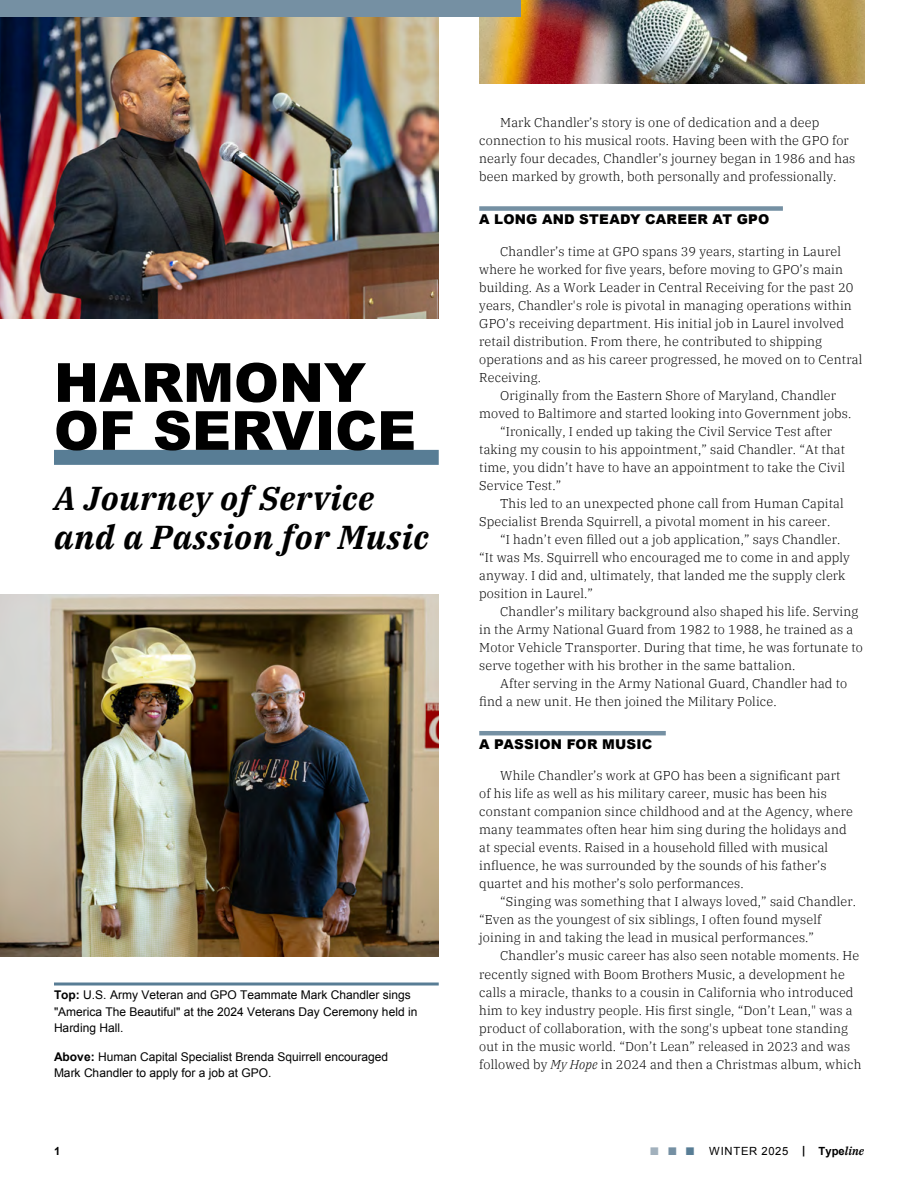
<style>
.page{position:relative;width:918px;height:1188px;background:#fff}
.page>*{position:absolute;margin:0;border:0;box-sizing:border-box;transform-origin:0 0}
.t1{font:900 54px/48px "Arial";color:#000}
.t2{font:italic 700 33px/39.6px "IBM Plex Serif";letter-spacing:.025em;color:#000}
.t3{font:900 13.5px "Arial";letter-spacing:.015em;color:#000}
.t4{font:300 12.75px/18px "IBM Plex Serif";letter-spacing:.01em;color:#000}
.t5{font:12px/16.5px "Arial";color:#000}
.t6{font:11.25px "Arial";letter-spacing:.06em;color:#000}
.t7{font:700 11.25px "Arial";color:#000}
.s1{font-weight:700}
.s2{font-style:italic}
.s3{font-size:16.5px;color:#a2b1bd}
.s4{font-size:16.5px;color:#7590a3}
.s5{font-size:16.5px;color:#587d95}
.s6{font-family:"IBM Plex Serif";font-weight:600;font-style:italic}
</style>
<div class="page">
<div style="left:54px;top:450px;width:385px;height:15px;background:#587d95"></div>
<div style="left:479px;top:206px;width:304px;height:5px;background:#7590a3"></div>
<hr style="left:479px;top:731px;width:187px;height:4px;background:#7590a3">
<img style="left:0;top:16px;width:439px;height:302px">
<img style="left:479px;top:0;width:385px;height:84px">
<img style="left:0;top:594px;width:439px;height:362px">
<hr style="left:54px;top:983px;width:385px;height:3px;background:#587d95">
<div style="left:0;top:0;width:521px;height:16px;background:#7590a3"></div>
<h1 class="t1" style="left:54px;top:357px;width:364px">HARMONY<br>OF SERVICE</h1>
<h2 class="t2" style="left:54px;top:476px;width:376px">A Journey of Service and a Passion for Music</h2>
<p class="t5" style="left:54px;top:987px;width:365px"><span class="s1">Top:</span> U.S. Army Veteran and GPO Teammate Mark Chandler sings "America The Beautiful" at the 2024 Veterans Day Ceremony held in<br>Harding Hall.</p>
<p class="t5" style="left:54px;top:1048px;width:336px"><span class="s1">Above:</span> Human Capital Specialist Brenda Squirrell encouraged<br>Mark Chandler to apply for a job at GPO.</p>
<p class="t4" style="left:479px;top:112px;width:378px;text-indent:21px">Mark Chandler’s story is one of dedication and a deep connection to his musical roots. Having been with the GPO for nearly four decades, Chandler’s journey began in 1986 and has been marked by growth, both personally and professionally.</p>
<p class="t3" style="left:479px;top:210px;width:292px">A LONG AND STEADY CAREER AT GPO</p>
<p class="t4" style="left:500px;top:241px;width:342px">Chandler’s time at GPO spans 39 years, starting in Laurel</p>
<p class="t4" style="left:479px;top:259px;width:365px">where he worked for five years, before moving to GPO’s main</p>
<p class="t4" style="left:479px;top:277px;width:376px">building. As a Work Leader in Central Receiving for the past 20</p>
<p class="t4" style="left:479px;top:295px;width:374px">years, Chandler's role is pivotal in managing operations within</p>
<p class="t4" style="left:479px;top:313px;width:366px">GPO’s receiving department. His initial job in Laurel involved</p>
<p class="t4" style="left:479px;top:331px;width:344px">retail distribution. From there, he contributed to shipping</p>
<p class="t4" style="left:479px;top:349px;width:385px">operations and as his career progressed, he moved on to Central</p>
<p class="t4" style="left:479px;top:367px;width:63px">Receiving.</p>
<p class="t4" style="left:500px;top:385px;width:337px">Originally from the Eastern Shore of Maryland, Chandler</p>
<p class="t4" style="left:479px;top:403px;width:374px">moved to Baltimore and started looking into Government jobs.</p>
<p class="t4" style="left:500px;top:421px;width:334px">“Ironically, I ended up taking the Civil Service Test after</p>
<p class="t4" style="left:479px;top:439px;width:367px">taking my cousin to his appointment,” said Chandler. “At that</p>
<p class="t4" style="left:479px;top:457px;width:367px">time, you didn’t have to have an appointment to take the Civil</p>
<p class="t4" style="left:479px;top:475px;width:84px">Service Test.”</p>
<p class="t4" style="left:500px;top:493px;width:345px">This led to an unexpected phone call from Human Capital</p>
<p class="t4" style="left:479px;top:511px;width:352px">Specialist Brenda Squirrell, a pivotal moment in his career.</p>
<p class="t4" style="left:500px;top:529px;width:342px">“I hadn’t even filled out a job application,” says Chandler.</p>
<p class="t4" style="left:479px;top:547px;width:372px">“It was Ms. Squirrell who encouraged me to come in and apply</p>
<p class="t4" style="left:479px;top:565px;width:368px">anyway. I did and, ultimately, that landed me the supply clerk</p>
<p class="t4" style="left:479px;top:583px;width:115px">position in Laurel.”</p>
<p class="t4" style="left:500px;top:601px;width:360px">Chandler’s military background also shaped his life. Serving</p>
<p class="t4" style="left:479px;top:619px;width:375px">in the Army National Guard from 1982 to 1988, he trained as a</p>
<p class="t4" style="left:479px;top:637px;width:385px">Motor Vehicle Transporter. During that time, he was fortunate to</p>
<p class="t4" style="left:479px;top:655px;width:318px">serve together with his brother in the same battalion.</p>
<p class="t4" style="left:500px;top:673px;width:349px">After serving in the Army National Guard, Chandler had to</p>
<p class="t4" style="left:479px;top:691px;width:299px">find a new unit. He then joined the Military Police.</p>
<p class="t3" style="left:479px;top:734px;width:175px">A PASSION FOR MUSIC</p>
<p class="t4" style="left:479px;top:766px;width:375px;text-indent:21px">While Chandler’s work at GPO has been a significant part of his life as well as his military career, music has been his constant companion since childhood and at the Agency, where many teammates often hear him sing during the holidays and at special events. Raised in a household filled with musical influence, he was surrounded by the sounds of his father’s quartet and his mother’s solo performances.</p>
<p class="t4" style="left:479px;top:892px;width:378px;text-indent:21px">“Singing was something that I always loved,” said Chandler. “Even as the youngest of six siblings, I often found myself joining in and taking the lead in musical performances.”</p>
<p class="t4" style="left:479px;top:946px;width:384px;text-indent:21px">Chandler’s music career has also seen notable moments. He recently signed with Boom Brothers Music, a development he calls a miracle, thanks to a cousin in California who introduced him to key industry people. His first single, “Don’t Lean," was a product of collaboration, with the song's upbeat tone standing out in the music world. “Don’t Lean” released in 2023 and was followed by <span class="s2">My Hope</span> in 2024 and then a Christmas album, which</p>
<p class="t7" style="left:54px;top:1144px;width:8px">1</p>
<p class="t6" style="left:650px;top:1144px;width:216px"><span class="s3">■</span> <span class="s4">■</span> <span class="s5">■</span> WINTER 2025 <span class="s1">| Type</span><span class="s6">line</span></p>
</div>
